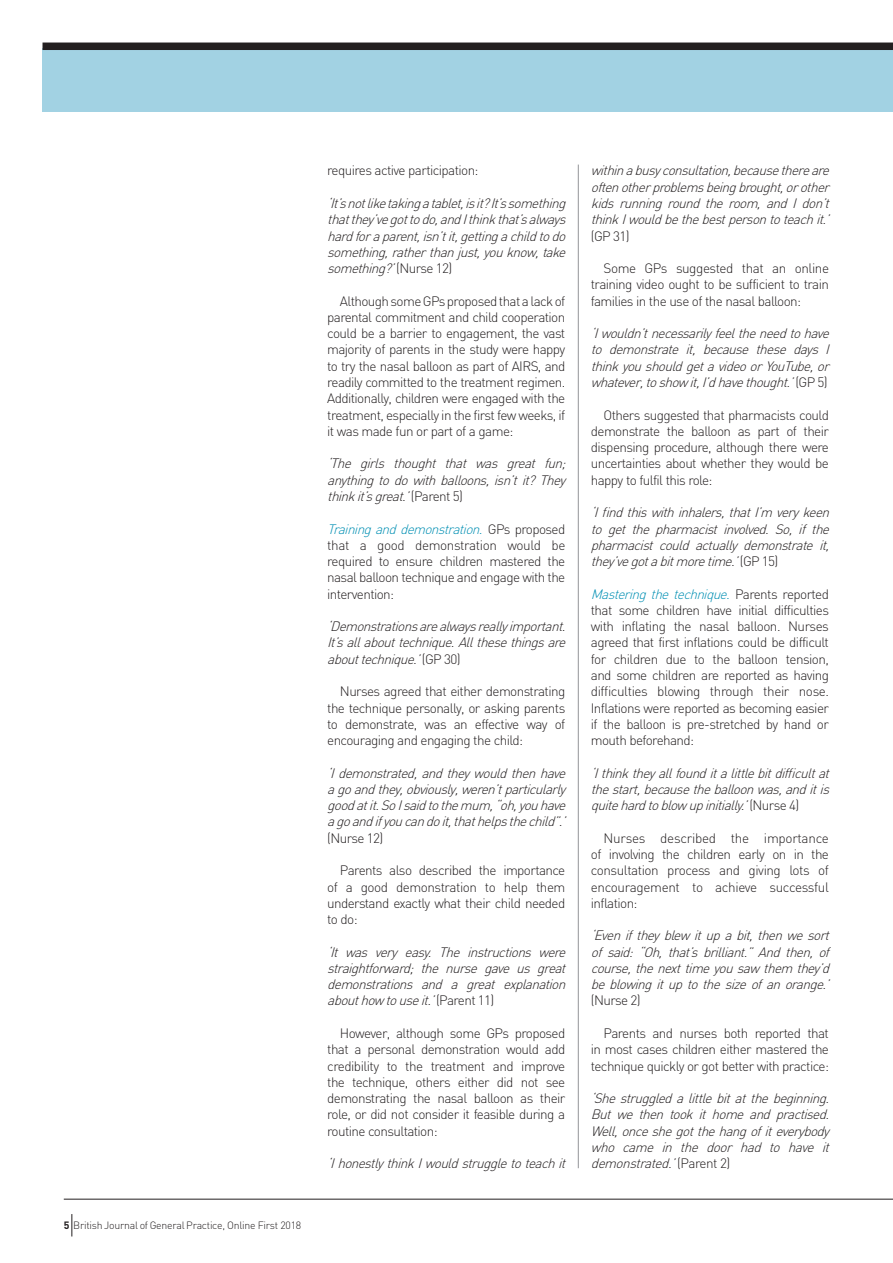
<style>
.page{position:relative;width:893px;height:1263px;background:#fff}
.page>*{position:absolute;margin:0;border:0;box-sizing:border-box;transform-origin:0 0}
.t1{font:italic 300 13.5px/16.2px "DIN";color:#231f20;text-align:justify}
.Body_copy_indent{font:300 13.5px/16.4px "DIN";letter-spacing:-.045em;color:#231f20;text-align:justify}
.C_Header{font:300 13.5px/16.2px "DIN";letter-spacing:-.045em;color:#231f20;text-align:justify}
.t2{font:300 10.5px "DIN";letter-spacing:-.025em;color:#231f20}
.s1{font-weight:700}
.s2{font-style:normal}
.s3{font-style:italic;color:#008fb3}
</style>
<div class="page">
<div style="left:43px;top:48px;width:850px;height:64px;background:#a2d2e3"></div>
<div style="left:43px;top:43px;width:850px;height:7px;background:#231f20"></div>
<hr style="left:578px;top:165px;width:1px;height:1003px;background:#939598">
<hr style="left:64px;top:1199px;width:829px;height:1px;background:#231f20">
<svg style="left:71px;top:1214px;width:1px;height:22px"></svg>
<p class="t2" style="left:64px;top:1218px;width:239px"><span class="s1">5</span> British Journal of General Practice, Online First 2018</p>
<p class="Body_copy_indent" style="left:327px;top:162px;width:153px">requires active participation:</p>
<p class="t1" style="left:327px;top:195px;width:244px">‘It’snotliketakingatablet,isit?It’ssomething thatthey’vegottodo,andIthinkthat’salways hardforaparent,isn’tit,gettingachildtodo something,ratherthanjust,youknow,take something?’<span class="s2">( N u rs e 1 2 )</span></p>
<p class="Body_copy_indent" style="left:327px;top:292px;width:240px;text-indent:13px">Although some GPs proposed that a lack of parental commitment and child cooperation could be a barrier to engagement, the vast majority of parents in the study were happy to try the nasal balloon as part of AIRS, and readily committed to the treatment regimen.<br>Additionally, children were engaged with the treatment, especially in the first few weeks, if it was made fun or part of a game:</p>
<p class="t1" style="left:327px;top:455px;width:244px">‘The girls thought that was great fun; anythingtodowithballoons,isn’tit?They thinkit’sgreat.’<span class="s2">( P a re n t 5 )</span></p>
<p class="C_Header" style="left:327px;top:520px;width:240px"><span class="s3">Traininganddemonstration.</span> G P s p ro p o s e d that a good demonstration would be required to ensure children mastered the nasal balloon technique and engage with the intervention:</p>
<p class="t1" style="left:327px;top:618px;width:244px">‘Demonstrationsarealwaysreallyimportant.<br>It’sallabouttechnique.Allthesethingsare abouttechnique.’<span class="s2">( G P 3 0 )</span></p>
<p class="Body_copy_indent" style="left:327px;top:683px;width:240px;text-indent:13px">Nurses agreed that either demonstrating the technique personally, or asking parents to demonstrate, was an effective way of encouraging and engaging the child:</p>
<p class="t1" style="left:327px;top:764px;width:244px">‘Idemonstrated,andtheywouldthenhave agoandthey,obviously,weren’tparticularly goodatit.SoIsaidtothemum,“oh,youhave agoandifyoucandoit,thathelpsthechild”.’ <span class="s2">(Nurse 12)</span></p>
<p class="Body_copy_indent" style="left:327px;top:862px;width:240px;text-indent:13px">Parents also described the importance of a good demonstration to help them understand exactly what their child needed to do:</p>
<p class="t1" style="left:327px;top:943px;width:244px">‘It was very easy. The instructions were straightforward; the nurse gave us great demonstrations and a great explanation abouthowtouseit.’<span class="s2">( P a re n t 1 1 )</span></p>
<p class="Body_copy_indent" style="left:327px;top:1025px;width:240px;text-indent:13px">However, although some GPs proposed that a personal demonstration would add credibility to the treatment and improve the technique, others either did not see demonstrating the nasal balloon as their role, or did not consider it feasible during a routine consultation:</p>
<p class="t1" style="left:327px;top:1155px;width:244px">‘IhonestlythinkIwouldstruggletoteachit</p>
<p class="t1" style="left:591px;top:162px;width:244px">withinabusyconsultation,becausethereare oftenotherproblemsbeingbrought,orother kids running round the room, and I don’t thinkIwouldbethebestpersontoteachit.’ <span class="s2">(GP 31)</span></p>
<p class="Body_copy_indent" style="left:591px;top:260px;width:240px;text-indent:13px">Some GPs suggested that an online training video ought to be sufficient to train families in the use of the nasal balloon:</p>
<p class="t1" style="left:591px;top:325px;width:244px">‘Iwouldn’tnecessarilyfeeltheneedtohave to demonstrate it, because these days I thinkyoushouldgetavideoorYouTube,or whatever,toshowit,I’dhavethought.’<span class="s2">( G P 5 )</span></p>
<p class="Body_copy_indent" style="left:591px;top:406px;width:240px;text-indent:13px">Others suggested that pharmacists could demonstrate the balloon as part of their dispensing procedure, although there were uncertainties about whether they would be happy to fulfil this role:</p>
<p class="t1" style="left:591px;top:504px;width:244px">‘Ifindthiswithinhalers,thatI’m verykeen to get the pharmacist involved. So, if the pharmacist could actually demonstrate it, they’vegotabitmoretime.’<span class="s2">( G P 1 5 )</span></p>
<p class="C_Header" style="left:591px;top:585px;width:240px"><span class="s3">Masteringthetechnique.</span> P a re n t s re p o rt e d that some children have initial difficulties with inflating the nasal balloon. Nurses agreed that first inflations could be difficult for children due to the balloon tension, and some children are reported as having difficulties blowing through their nose.<br>Inflations were reported as becoming easier if the balloon is pre-stretched by hand or mouth beforehand:</p>
<p class="t1" style="left:591px;top:764px;width:244px">‘Ithinktheyallfounditalittlebitdifficultat thestart,becausetheballoonwas,anditis quitehardtoblowupinitially.’<span class="s2">( N u r s e 4 )</span></p>
<p class="Body_copy_indent" style="left:591px;top:829px;width:240px;text-indent:13px">Nurses described the importance of involving the children early on in the consultation process and giving lots of encouragement to achieve successful inflation:</p>
<p class="t1" style="left:591px;top:927px;width:244px">‘Eveniftheyblewitupabit,thenwesort of said: “Oh, that’s brilliant.” And then, of course,thenexttimeyousawthem they’d beblowingituptothesizeofanorange.’ <span class="s2">(Nurse 2)</span></p>
<p class="Body_copy_indent" style="left:591px;top:1025px;width:240px;text-indent:13px">Parents and nurses both reported that in most cases children either mastered the technique quickly or got better with practice:</p>
<p class="t1" style="left:591px;top:1090px;width:244px">‘Shestruggledalittlebitatthebeginning.<br>But we then took it home and practised.<br>Well,onceshegotthehangofiteverybody who came in the door had to have it demonstrated.’<span class="s2">( P a re n t 2 )</span></p>
</div>
